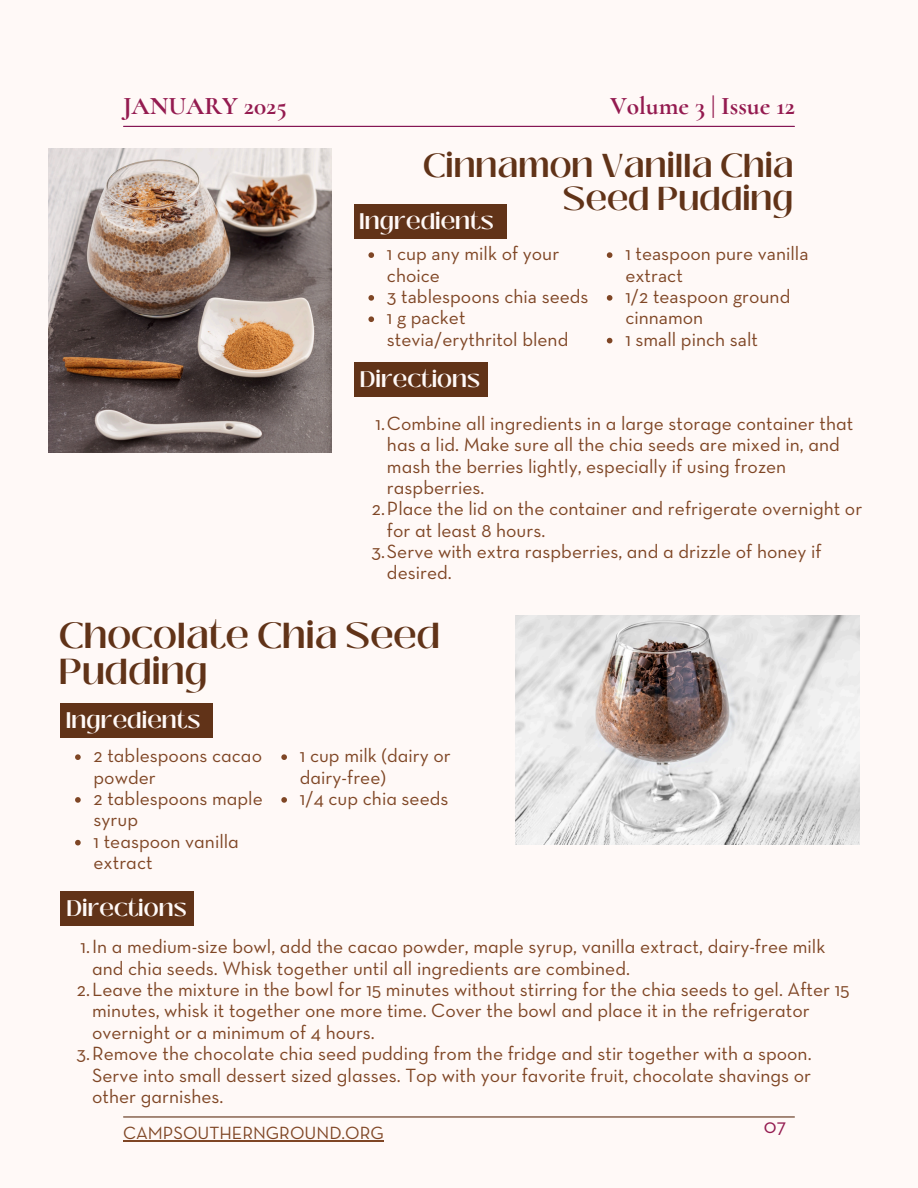
<style>
.page{position:relative;width:918px;height:1188px;background:#fff9f7}
.page>*{position:absolute;margin:0;border:0;box-sizing:border-box;transform-origin:0 0}
.t1{font:600 36px/36px "Black Mango";color:#613318}
.t2{font:600 33px/32.7px "Black Mango";color:#613318;text-align:right}
.t3{font:700 25.35px "Cormorant";color:#941b50}
.t4{font:600 22.5px "Black Mango";color:#fff9f7}
.t5{font:21px "Neutraface Text";color:#941b50}
.t6{font:19.5px/21.3px "Neutraface Text Book Alt";color:#7f4625}
.t7{font:19.5px/21.3px "Neutraface Text";color:#7f4625}
.t8{font:18px "Neutraface Text";color:#7f4625}
</style>
<div class="page">
<img style="left:49px;top:148px;width:282px;height:305px">
<hr style="left:124px;top:126px;width:670px;height:1px;background:#7d084b">
<div style="left:354px;top:204px;width:153px;height:35px;background:#613318"></div>
<svg style="left:368px;top:252px;width:6px;height:6px"></svg>
<svg style="left:368px;top:295px;width:6px;height:6px"></svg>
<svg style="left:368px;top:316px;width:6px;height:6px"></svg>
<div style="left:354px;top:363px;width:134px;height:34px;background:#613318"></div>
<img style="left:516px;top:615px;width:343px;height:230px">
<svg style="left:607px;top:252px;width:5px;height:6px"></svg>
<svg style="left:607px;top:295px;width:5px;height:6px"></svg>
<svg style="left:607px;top:338px;width:5px;height:5px"></svg>
<div style="left:60px;top:704px;width:153px;height:34px;background:#613318"></div>
<svg style="left:75px;top:754px;width:6px;height:6px"></svg>
<svg style="left:75px;top:797px;width:6px;height:6px"></svg>
<svg style="left:75px;top:840px;width:6px;height:5px"></svg>
<div style="left:60px;top:891px;width:134px;height:35px;background:#613318"></div>
<svg style="left:281px;top:754px;width:6px;height:6px"></svg>
<svg style="left:281px;top:797px;width:6px;height:6px"></svg>
<hr style="left:124px;top:1116px;width:670px;height:2px;background:#613318">
<hr style="left:123px;top:1140px;width:261px;height:2px;background:#7f4625">
<h4 class="t3" style="left:123px;top:91px;width:165px">JANUARY 2025</h4>
<p class="t3" style="left:610px;top:91px;width:186px">Volume 3 | Issue 12</p>
<h2 class="t2" style="left:423px;top:150px;width:373px">Cinnamon Vanilla Chia<br>Seed Pudding</h2>
<h3 class="t4" style="left:359px;top:204px;width:136px">Ingredients</h3>
<p class="t7" style="left:387px;top:244px;width:174px">1 cup any milk of your choice</p>
<p class="t7" style="left:387px;top:287px;width:203px">3 tablespoons chia seeds</p>
<h1 class="t7" style="left:387px;top:308px;width:183px">1 g packet stevia/erythritol blend</h1>
<h4 class="t4" style="left:360px;top:362px;width:122px">Directions</h4>
<p class="t6" style="left:387px;top:414px;width:468px;text-indent:-11px">1.Combine all ingredients in a large storage container that has a lid. Make sure all the chia seeds are mixed in, and mash the berries lightly, especially if using frozen raspberries.</p>
<p class="t6" style="left:387px;top:499px;width:477px;text-indent:-15px">2.Place the lid on the container and refrigerate overnight or for at least 8 hours.</p>
<p class="t6" style="left:387px;top:542px;width:436px;text-indent:-16px">3.Serve with extra raspberries, and a drizzle of honey if desired.</p>
<p class="t1" style="left:59px;top:618px;width:383px">Chocolate Chia Seed<br>Pudding</p>
<p class="t7" style="left:625px;top:244px;width:185px">1 teaspoon pure vanilla extract</p>
<p class="t7" style="left:625px;top:287px;width:167px">1/2 teaspoon ground cinnamon</p>
<h4 class="t7" style="left:625px;top:330px;width:134px">1 small pinch salt</h4>
<p class="t4" style="left:66px;top:703px;width:136px">Ingredients</p>
<p class="t6" style="left:94px;top:746px;width:170px">2 tablespoons cacao powder</p>
<p class="t6" style="left:94px;top:789px;width:171px">2 tablespoons maple syrup</p>
<h1 class="t6" style="left:94px;top:832px;width:147px">1 teaspoon vanilla extract</h1>
<h4 class="t4" style="left:66px;top:891px;width:122px">Directions</h4>
<p class="t6" style="left:92px;top:937px;width:735px;text-indent:-11px">1.In a medium-size bowl, add the cacao powder, maple syrup, vanilla extract, dairy-free milk and chia seeds. Whisk together until all ingredients are combined.</p>
<p class="t6" style="left:92px;top:980px;width:759px;text-indent:-15px">2.Leave the mixture in the bowl for 15 minutes without stirring for the chia seeds to gel. After 15 minutes, whisk it together one more time. Cover the bowl and place it in the refrigerator overnight or a minimum of 4 hours.</p>
<p class="t6" style="left:92px;top:1044px;width:721px;text-align:justify;text-indent:-16px">3.Remove the chocolate chia seed pudding from the fridge and stir together with a spoon.<br>Serve into small dessert sized glasses. Top with your favorite fruit, chocolate shavings or other garnishes.</p>
<p class="t6" style="left:300px;top:746px;width:152px">1 cup milk (dairy or dairy-free)</p>
<p class="t6" style="left:300px;top:789px;width:150px">1/4 cup chia seeds</p>
<p class="t8" style="left:123px;top:1125px;width:262px">CAMPSOUTHERNGROUND.ORG</p>
<p class="t5" style="left:764px;top:1117px;width:24px">07</p>
</div>
